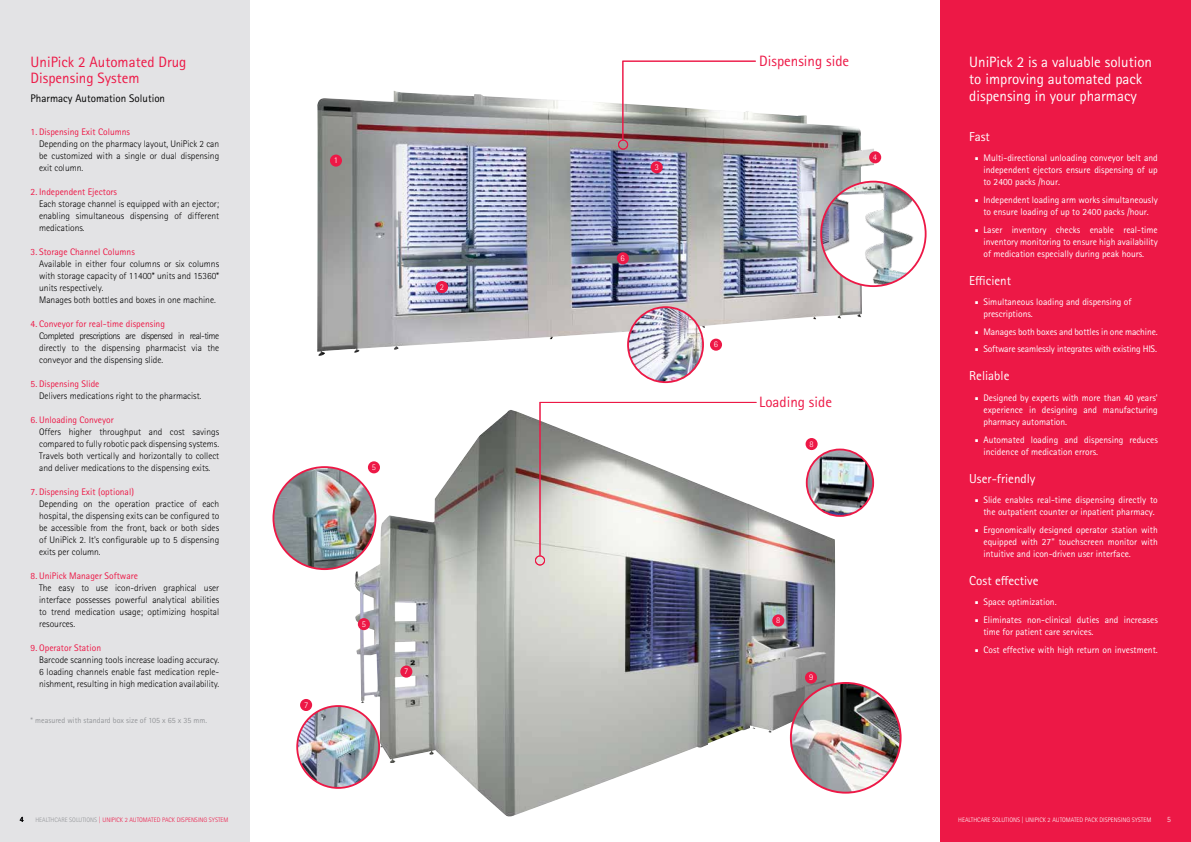
<style>
.page{position:relative;width:1191px;height:842px;background:#fff}
.page>*{position:absolute;margin:0;border:0;box-sizing:border-box;transform-origin:0 0}
.t1{font:15px/17px "Rotis Sans Serif Pro";color:#fff}
.t2{font:15px/16px "Rotis Sans Serif Pro";color:#ed1846}
.t3{font:13px "Rotis Sans Serif Pro";color:#fff}
.t4{font:11px "Rotis Sans Serif Pro";color:#000}
.t5{font:300 9.5px/12px "Rotis Sans Serif Pro";color:#000;text-align:justify}
.t6{font:9.5px/12px "Rotis Sans Serif Pro";color:#fff;text-align:justify}
.t7{font:9.5px "Rotis Sans Serif Pro";color:#ed1846}
.t8{font:9.5px "Rotis Sans Serif Pro";letter-spacing:-.02em;color:#fff}
.t9{font:300 8.7px "Rotis Sans Serif Pro";color:#fff}
.t10{font:8px "Rotis Sans Serif Pro";color:#939598}
.t11{font:300 8px "Rotis Sans Serif Pro";color:#000}
.t12{font:300 8px "Rotis Sans Serif Pro";color:#fff}
.t13{font:300 6.5px "Rotis Sans Serif Pro";color:#ed1846}
.t14{font:300 6.5px "Rotis Sans Serif Pro";color:#fff}
.s1{font-family:"Minion Pro"}
.s2{color:#939598}
</style>
<div class="page">
<img style="left:353px;top:410px;width:482px;height:407px">
<img style="left:317px;top:91px;width:557px;height:265px">
<img style="left:806px;top:449px;width:67px;height:67px;border-radius:33px">
<div style="left:806px;top:449px;width:68px;height:68px;border:2px solid #ed1846;border-radius:50%"></div>
<img style="left:628px;top:307px;width:75px;height:75px;border-radius:37px">
<div style="left:627px;top:306px;width:77px;height:77px;border:2px solid #ed1846;border-radius:50%"></div>
<img style="left:791px;top:683px;width:109px;height:110px;border-radius:55px">
<div style="left:790px;top:682px;width:111px;height:112px;border:2px solid #ed1846;border-radius:50%"></div>
<img style="left:273px;top:467px;width:102px;height:102px;border-radius:51px">
<div style="left:272px;top:466px;width:104px;height:104px;border:2px solid #ed1846;border-radius:50%"></div>
<img style="left:821px;top:182px;width:104px;height:104px;border-radius:52px">
<div style="left:820px;top:181px;width:106px;height:106px;border:2px solid #ed1846;border-radius:50%"></div>
<img style="left:297px;top:706px;width:82px;height:82px;border-radius:41px">
<div style="left:296px;top:705px;width:84px;height:84px;border:2px solid #ed1846;border-radius:50%"></div>
<div style="left:330px;top:155px;width:12px;height:12px;background:#ed1846;border-radius:50%"></div>
<div style="left:869px;top:151px;width:12px;height:12px;background:#ed1846;border-radius:50%"></div>
<div style="left:650px;top:161px;width:12px;height:12px;background:#ed1846;border-radius:50%"></div>
<div style="left:436px;top:281px;width:12px;height:12px;background:#ed1846;border-radius:50%"></div>
<div style="left:368px;top:461px;width:12px;height:12px;background:#ed1846;border-radius:50%"></div>
<div style="left:358px;top:618px;width:12px;height:12px;background:#ed1846;border-radius:50%"></div>
<div style="left:617px;top:252px;width:12px;height:12px;background:#ed1846;border-radius:50%"></div>
<div style="left:710px;top:339px;width:12px;height:12px;background:#ed1846;border-radius:50%"></div>
<div style="left:300px;top:699px;width:12px;height:12px;background:#ed1846;border-radius:50%"></div>
<div style="left:400px;top:665px;width:12px;height:13px;background:#ed1846;border-radius:50%"></div>
<div style="left:805px;top:438px;width:12px;height:12px;background:#ed1846;border-radius:50%"></div>
<div style="left:772px;top:614px;width:12px;height:12px;background:#ed1846;border-radius:50%"></div>
<div style="left:805px;top:672px;width:12px;height:12px;background:#ed1846;border-radius:50%"></div>
<div style="left:940px;top:0;width:251px;height:842px;background:#ed1846"></div>
<div style="left:0;top:0;width:250px;height:842px;background:#e3e3e5"></div>
<svg style="left:622px;top:60px;width:134px;height:81px"></svg>
<svg style="left:539px;top:402px;width:218px;height:154px"></svg>
<div style="left:618px;top:140px;width:10px;height:10px;border:1px solid #ed1846;border-radius:50%"></div>
<div style="left:535px;top:555px;width:10px;height:10px;border:1px solid #ed1846;border-radius:50%"></div>
<h1 class="t2" style="left:31px;top:54px;width:157px">UniPick 2 Automated Drug<br>Dispensing System</h1>
<p class="t4" style="left:31px;top:92px;width:136px">Pharmacy Automation Solution</p>
<p class="t7" style="left:31px;top:126px;width:101px">1. Dispensing Exit Columns</p>
<p class="t5" style="left:39px;top:138px;width:182px">Depending on the pharmacy layout, UniPick 2 can be customized with a single or dual dispensing exit column.</p>
<p class="t7" style="left:31px;top:186px;width:88px">2. Independent Ejectors</p>
<p class="t5" style="left:39px;top:198px;width:182px">Each storage channel is equipped with an ejector; enabling simultaneous dispensing of different medications.</p>
<p class="t7" style="left:31px;top:246px;width:106px">3. Storage Channel Columns</p>
<p class="t5" style="left:39px;top:258px;width:182px;text-align:left">Available in either four columns or six columns with storage capacity of 11400* units and 15360* units respectively.<br>Manages both bottles and boxes in one machine.</p>
<p class="t7" style="left:31px;top:318px;width:136px">4. Conveyor for real-time dispensing</p>
<p class="t5" style="left:39px;top:330px;width:182px">Completed prescriptions are dispensed in real-time directly to the dispensing pharmacist via the conveyor and the dispensing slide.</p>
<p class="t7" style="left:31px;top:378px;width:70px">5. Dispensing Slide</p>
<p class="t5" style="left:39px;top:390px;width:164px">Delivers medications right to the pharmacist.</p>
<p class="t7" style="left:31px;top:414px;width:85px">6. Unloading Conveyor</p>
<p class="t5" style="left:39px;top:426px;width:182px">Offers higher throughput and cost savings compared to fully robotic pack dispensing systems.<br>Travels both vertically and horizontally to collect and deliver medications to the dispensing exits.</p>
<p class="t7" style="left:31px;top:486px;width:105px">7. Dispensing Exit (optional)</p>
<p class="t5" style="left:39px;top:498px;width:182px">Depending on the operation practice of each hospital, the dispensing exits can be configured to be accessible from the front, back or both sides of UniPick 2. It's configurable up to 5 dispensing exits per column.</p>
<p class="t7" style="left:31px;top:570px;width:109px">8. UniPick Manager Software</p>
<p class="t5" style="left:39px;top:582px;width:182px">The easy to use icon-driven graphical user interface possesses powerful analytical abilities to trend medication usage; optimizing hospital resources.</p>
<p class="t7" style="left:31px;top:642px;width:72px">9. Operator Station</p>
<p class="t5" style="left:39px;top:654px;width:182px">Barcode scanning tools increase loading accuracy.<br>6 loading channels enable fast medication reple&shy;nishment, resulting in high medication availability.</p>
<p class="t10" style="left:31px;top:716px;width:178px">* measured with standard box size of 105 x 65 x 35 mm.</p>
<p class="t9" style="left:334px;top:155px;width:6px">1</p>
<p class="t9" style="left:440px;top:282px;width:6px">2</p>
<p class="t9" style="left:372px;top:462px;width:6px">5</p>
<p class="t9" style="left:304px;top:700px;width:6px">7</p>
<p class="t9" style="left:362px;top:619px;width:6px">5</p>
<p class="t9" style="left:404px;top:666px;width:6px">7</p>
<p class="t9" style="left:655px;top:162px;width:6px">3</p>
<p class="t9" style="left:620px;top:253px;width:6px">6</p>
<h1 class="t2" style="left:759px;top:53px;width:91px">Dispensing side</h1>
<p class="t9" style="left:873px;top:152px;width:6px">4</p>
<p class="t9" style="left:713px;top:339px;width:6px">6</p>
<h1 class="t2" style="left:759px;top:394px;width:74px">Loading side</h1>
<p class="t9" style="left:809px;top:439px;width:6px">8</p>
<p class="t9" style="left:776px;top:615px;width:6px">8</p>
<p class="t9" style="left:809px;top:672px;width:6px">9</p>
<h1 class="t1" style="left:969px;top:54px;width:184px">UniPick 2 is a valuable solution to improving automated pack dispensing in your pharmacy</h1>
<h2 class="t3" style="left:969px;top:129px;width:22px">Fast</h2>
<p class="t6" style="left:983px;top:152px;width:176px;text-indent:-9px"><span class="s1">■</span> Multi-directional unloading conveyor belt and independent ejectors ensure dispensing of up to 2400 packs /hour.</p>
<p class="t6" style="left:975px;top:194px;width:184px;text-align:center"><span class="s1">■</span> Independent loading arm works simultaneously to ensure loading of up to 2400 packs /hour.</p>
<p class="t6" style="left:983px;top:223px;width:176px;text-indent:-9px"><span class="s1">■</span> Laser inventory checks enable real-time inventory monitoring to ensure high availability of medication especially during peak hours.</p>
<h2 class="t3" style="left:969px;top:272px;width:43px">Efficient</h2>
<p class="t6" style="left:983px;top:296px;width:149px;text-indent:-9px"><span class="s1">■</span> Simultaneous loading and dispensing of prescriptions.</p>
<p class="t6" style="left:975px;top:326px;width:184px"><span class="s1">■</span> Manages both boxes and bottles in one machine.</p>
<p class="t8" style="left:975px;top:344px;width:183px"><span class="s1">■</span> Software seamlessly integrates with existing HIS.</p>
<h2 class="t3" style="left:969px;top:368px;width:42px">Reliable</h2>
<p class="t6" style="left:983px;top:392px;width:176px;text-indent:-9px"><span class="s1">■</span> Designed by experts with more than 40 years' experience in designing and manufacturing pharmacy automation.</p>
<p class="t6" style="left:983px;top:433px;width:176px;text-indent:-9px"><span class="s1">■</span> Automated loading and dispensing reduces incidence of medication errors.</p>
<h2 class="t3" style="left:969px;top:470px;width:68px">User-friendly</h2>
<p class="t6" style="left:975px;top:494px;width:184px;text-align:center"><span class="s1">■</span> Slide enables real-time dispensing directly to the outpatient counter or inpatient pharmacy.</p>
<p class="t6" style="left:983px;top:524px;width:176px;text-indent:-9px"><span class="s1">■</span> Ergonomically designed operator station with equipped with 27" touchscreen monitor with intuitive and icon-driven user interface.</p>
<h2 class="t3" style="left:969px;top:573px;width:71px">Cost effective</h2>
<p class="t6" style="left:975px;top:596px;width:83px"><span class="s1">■</span> Space optimization.</p>
<p class="t6" style="left:983px;top:614px;width:176px;text-indent:-9px"><span class="s1">■</span> Eliminates non-clinical duties and increases time for patient care services.</p>
<p class="t6" style="left:975px;top:643px;width:184px"><span class="s1">■</span> Cost effective with high return on investment.</p>
<p class="t11" style="left:20px;top:815px;width:5px">4</p>
<p class="t13" style="left:35px;top:816px;width:194px"><span class="s2">HEALTHCARE SOLUTIONS</span> | UNIPICK 2 AUTOMATED PACK DISPENSING SYSTEM</p>
<p class="t12" style="left:1167px;top:815px;width:5px">5</p>
<p class="t14" style="left:958px;top:816px;width:194px">HEALTHCARE SOLUTIONS | UNIPICK 2 AUTOMATED PACK DISPENSING SYSTEM</p>
</div>
